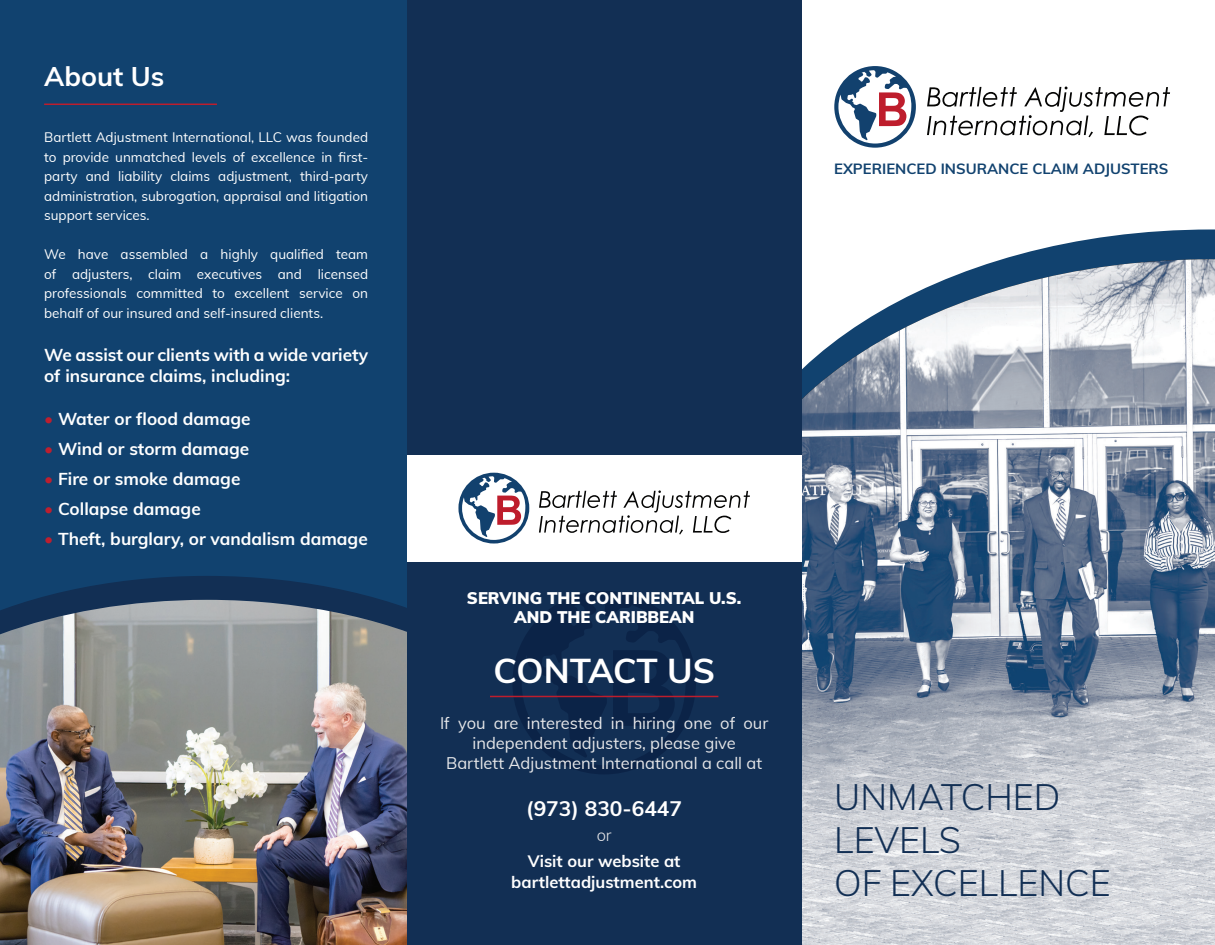
<style>
.page{position:relative;width:1215px;height:945px;background:#fff}
.page>*{position:absolute;margin:0;border:0;box-sizing:border-box;transform-origin:0 0}
.t1{font:300 36px "Muli";color:#122f54}
.t2{font:700 34.5px "Muli";letter-spacing:-.01em;color:#fff}
.t3{font:700 27px "Muli";color:#fff}
.t4{font:700 21px "Muli";color:#fff}
.t5{font:700 17.25px/20.7px "Muli";color:#fff}
.t6{font:16.5px/19.8px "Muli";color:#e6e7e9;text-align:center}
.t7{font:900 16.5px "Muli";color:#fff}
.t8{font:700 16.5px "Muli";color:#fff}
.t9{font:300 16.5px "Muli";color:#e6e7e9}
.t10{font:700 14.85px "Muli";color:#11426f}
.t11{font:13.5px/19.5px "Muli";color:#fff;text-align:justify}
.s1{color:#be1f2f}
</style>
<div class="page">
<div style="left:0;top:0;width:415px;height:945px;background:#11426f"></div>
<svg style="left:33px;top:576px;width:348px;height:24px;fill:#122f54"></svg>
<svg style="left:1003px;top:229px;width:212px;height:30px;fill:#11426f"></svg>
<img style="left:0;top:600px;width:407px;height:345px">
<img style="left:802px;top:259px;width:413px;height:686px">
<div style="left:407px;top:0;width:395px;height:945px;background:#122f54"></div>
<svg style="left:512px;top:591px;width:184px;height:183px"></svg>
<svg style="left:927px;top:87px;width:243px;height:50px"></svg>
<svg style="left:834px;top:66px;width:82px;height:82px"></svg>
<hr style="left:44px;top:104px;width:173px;height:1px;background:#be1d2c">
<hr style="left:490px;top:696px;width:228px;height:1px;background:#be1d2c">
<div style="left:407px;top:455px;width:395px;height:107px;background:#fff"></div>
<svg style="left:539px;top:490px;width:211px;height:44px"></svg>
<svg style="left:458px;top:473px;width:71px;height:71px"></svg>
<p class="t3" style="left:44px;top:56px;width:122px">About Us</p>
<p class="t11" style="left:44px;top:127px;width:326px">Bartlett Adjustment International, LLC was founded to provide unmatched levels of excellence in first&shy;party and liability claims adjustment, third-party administration, subrogation, appraisal and litigation support services.</p>
<p class="t11" style="left:44px;top:244px;width:326px">We have assembled a highly qualified team of adjusters, claim executives and licensed professionals committed to excellent service on behalf of our insured and self-insured clients.</p>
<p class="t5" style="left:44px;top:343px;width:326px">We assist our clients with a wide variety of insurance claims, including:</p>
<p class="t5" style="left:44px;top:408px;width:208px"><span class="s1">•</span> Water or flood damage</p>
<p class="t5" style="left:44px;top:438px;width:207px"><span class="s1">•</span> Wind or storm damage</p>
<p class="t5" style="left:44px;top:468px;width:198px"><span class="s1">•</span> Fire or smoke damage</p>
<p class="t5" style="left:44px;top:498px;width:158px"><span class="s1">•</span> Collapse damage</p>
<p class="t5" style="left:44px;top:528px;width:325px"><span class="s1">•</span> Theft, burglary, or vandalism damage</p>
<p class="t10" style="left:834px;top:158px;width:336px">EXPERIENCED INSURANCE CLAIM ADJUSTERS</p>
<p class="t7" style="left:467px;top:586px;width:276px">SERVING THE CONTINENTAL U.S.</p>
<p class="t7" style="left:514px;top:605px;width:182px">AND THE CARIBBEAN</p>
<p class="t2" style="left:493px;top:646px;width:223px">CONTACT US</p>
<p class="t6" style="left:440px;top:713px;width:330px">If you are interested in hiring one of our independent adjusters, please give</p>
<p class="t6" style="left:446px;top:752px;width:318px">Bartlett Adjustment International a call at</p>
<p class="t4" style="left:526px;top:793px;width:157px">(973) 830-6447</p>
<p class="t9" style="left:597px;top:823px;width:17px">or</p>
<p class="t8" style="left:528px;top:849px;width:154px">Visit our website at</p>
<p class="t8" style="left:511px;top:870px;width:187px">bartlettadjustment.com</p>
<p class="t1" style="left:834px;top:770px;width:228px">UNMATCHED</p>
<p class="t1" style="left:834px;top:814px;width:128px">LEVELS</p>
<p class="t1" style="left:834px;top:857px;width:278px">OF EXCELLENCE</p>
</div>
